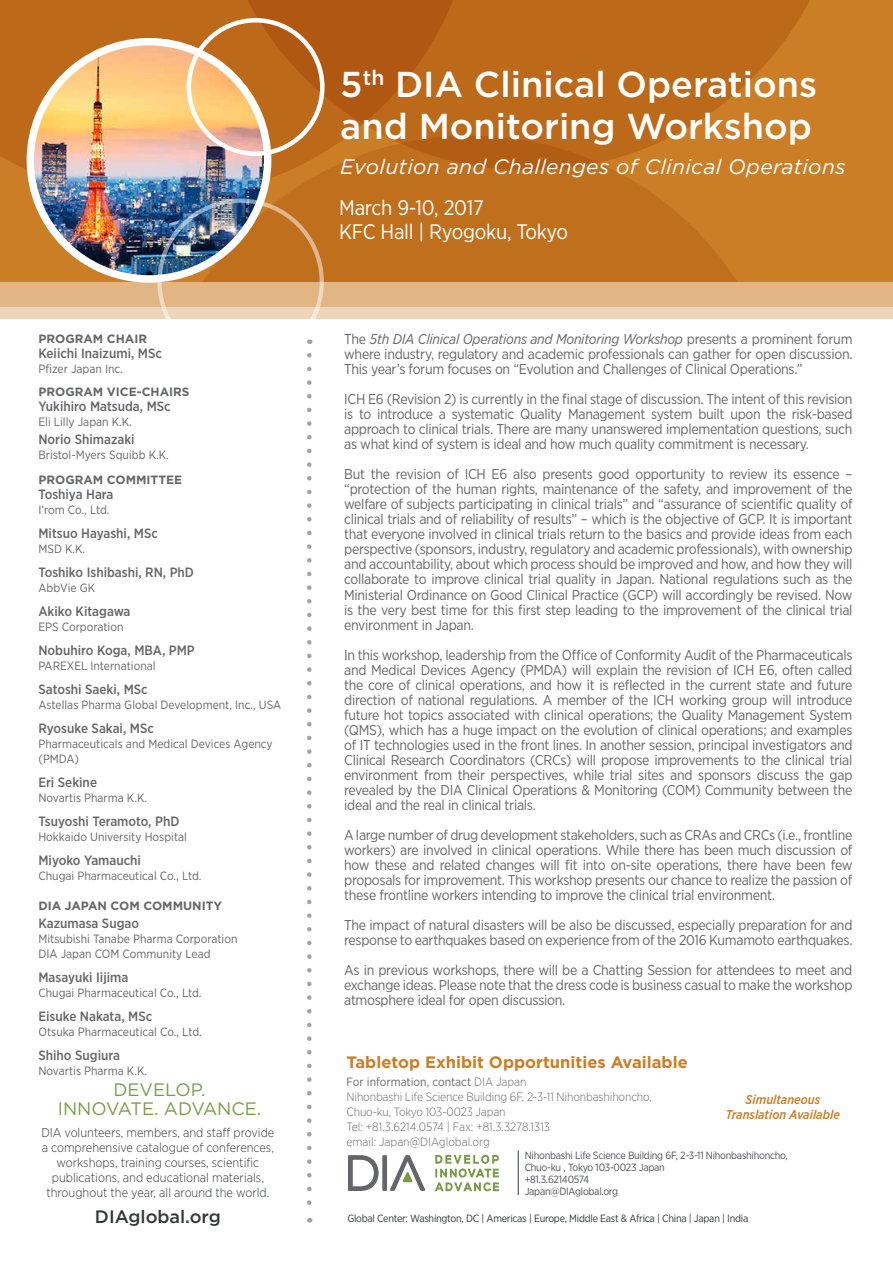
<style>
.page{position:relative;width:893px;height:1263px;background:#fff}
.page>*{position:absolute;margin:0;border:0;box-sizing:border-box;transform-origin:0 0}
.t1{font:500 36px/42px "Gotham";color:#fff}
.t2{font:italic 21px "Gotham";letter-spacing:.015em;color:#fff}
.t3{font:21px/24px "Gotham Narrow";letter-spacing:-.015em;color:#fff}
.t4{font:18px/19.5px "Gotham";color:#7a9c49;text-align:center}
.t5{font:500 18px "Gotham";color:#32393a}
.t6{font:700 16.5px "Gotham";color:#cb7e25}
.t7{font:14.25px/15px "Gotham Narrow";letter-spacing:-.02em;color:#656669;text-align:justify}
.t8{font:500 13.5px "Gotham Narrow";color:#656669}
.t9{font:300 12.75px/15px "Gotham Narrow";color:#32393a;text-align:center}
.t10{font:italic 500 12.75px/15px "Gotham Narrow";color:#cb7e25;text-align:center}
.t11{font:12px/15px "Gotham Narrow";color:#656669}
.t12{font:300 12px/15px "Gotham Narrow";letter-spacing:-.01em;color:#696a6d}
.t13{font:700 12px "Gotham";color:#656669}
.t14{font:10.5px/12px "Gotham Narrow";letter-spacing:-.025em;color:#50525b}
.t15{font:10.5px "Gotham Narrow";letter-spacing:-.025em;color:#32393a}
.s1{font-style:italic}
.s2{font-weight:400}
</style>
<div class="page">
<div style="left:0;top:0;width:893px;height:293px;background:#cb7e25"></div>
<svg style="left:0;top:0;width:211px;height:198px;background:#c06f23"></svg>
<svg style="left:211px;top:0;width:599px;height:136px;background:#bc691c"></svg>
<svg style="left:190px;top:136px;width:547px;height:146px;fill:#c06f1d"></svg>
<div style="left:0;top:282px;width:893px;height:25px;background:#e1b584"></div>
<div style="left:0;top:308px;width:893px;height:11px;background:#eed5ba"></div>
<svg style="left:435px;top:1155px;width:65px;height:36px"></svg>
<svg style="left:348px;top:1155px;width:77px;height:36px"></svg>
<hr style="left:518px;top:1150px;width:1px;height:45px;background:#32393a">
<img style="left:30px;top:42px;width:238px;height:237px;border-radius:119px">
<div style="left:27px;top:38px;width:244px;height:245px;border:7px solid #fff;border-radius:50%"></div>
<div style="left:157px;top:199px;width:167px;height:166px;border:4px solid #fff;border-radius:50%"></div>
<svg style="left:307px;top:355px;width:5px;height:867px"></svg>
<div style="left:187px;top:18px;width:138px;height:138px;border:4px solid #fff;border-radius:50%"></div>
<h1 class="t1" style="left:340px;top:63px;width:478px">5<sup>th</sup> DIA Clinical Operations and Monitoring Workshop</h1>
<h2 class="t2" style="left:340px;top:153px;width:507px">Evolution and Challenges of Clinical Operations</h2>
<h2 class="t3" style="left:339px;top:195px;width:230px">March 9-10, 2017<br>KFC Hall | Ryogoku, Tokyo</h2>
<p class="t7" style="left:344px;top:332px;width:510px">The <span class="s1">5th DIA Clinical Operations and Monitoring Workshop</span> presents a prominent forum where industry, regulatory and academic professionals can gather for open discussion.<br>This year’s forum focuses on “Evolution and Challenges of Clinical Operations.”</p>
<p class="t7" style="left:344px;top:392px;width:510px">ICH E6 (Revision 2) is currently in the final stage of discussion. The intent of this revision is to introduce a systematic Quality Management system built upon the risk-based approach to clinical trials. There are many unanswered implementation questions, such as what kind of system is ideal and how much quality commitment is necessary.</p>
<p class="t7" style="left:344px;top:467px;width:510px">But the revision of ICH E6 also presents good opportunity to review its essence – “protection of the human rights, maintenance of the safety, and improvement of the welfare of subjects participating in clinical trials” and “assurance of scientific quality of clinical trials and of reliability of results” – which is the objective of GCP. It is important that everyone involved in clinical trials return to the basics and provide ideas from each perspective (sponsors, industry, regulatory and academic professionals), with ownership and accountability, about which process should be improved and how, and how they will collaborate to improve clinical trial quality in Japan. National regulations such as the Ministerial Ordinance on Good Clinical Practice (GCP) will accordingly be revised. Now is the very best time for this first step leading to the improvement of the clinical trial environment in Japan.</p>
<p class="t7" style="left:344px;top:647px;width:510px">In this workshop, leadership from the Office of Conformity Audit of the Pharmaceuticals and Medical Devices Agency (PMDA) will explain the revision of ICH E6, often called the core of clinical operations, and how it is reflected in the current state and future direction of national regulations. A member of the ICH working group will introduce future hot topics associated with clinical operations; the Quality Management System (QMS), which has a huge impact on the evolution of clinical operations; and examples of IT technologies used in the front lines. In another session, principal investigators and Clinical Research Coordinators (CRCs) will propose improvements to the clinical trial environment from their perspectives, while trial sites and sponsors discuss the gap revealed by the DIA Clinical Operations &amp; Monitoring (COM) Community between the ideal and the real in clinical trials.</p>
<p class="t7" style="left:344px;top:827px;width:510px">A large number of drug development stakeholders, such as CRAs and CRCs (i.e., frontline workers) are involved in clinical operations. While there has been much discussion of how these and related changes will fit into on-site operations, there have been few proposals for improvement. This workshop presents our chance to realize the passion of these frontline workers intending to improve the clinical trial environment.</p>
<p class="t7" style="left:344px;top:917px;width:510px">The impact of natural disasters will be also be discussed, especially preparation for and response to earthquakes based on experience from of the 2016 Kumamoto earthquakes.</p>
<p class="t7" style="left:344px;top:962px;width:510px">As in previous workshops, there will be a Chatting Session for attendees to meet and exchange ideas. Please note that the dress code is business casual to make the workshop atmosphere ideal for open discussion.</p>
<p class="t13" style="left:38px;top:331px;width:110px">PROGRAM CHAIR</p>
<p class="t8" style="left:38px;top:345px;width:125px">Keiichi Inaizumi, MSc</p>
<p class="t11" style="left:38px;top:361px;width:86px">Pfizer Japan Inc.</p>
<p class="t13" style="left:38px;top:383px;width:153px">PROGRAM VICE-CHAIRS</p>
<p class="t8" style="left:38px;top:397px;width:134px">Yukihiro Matsuda, MSc</p>
<p class="t11" style="left:38px;top:414px;width:95px">Eli Lilly Japan K.K.</p>
<p class="t8" style="left:38px;top:430px;width:98px">Norio Shimazaki</p>
<p class="t11" style="left:38px;top:447px;width:132px">Bristol-Myers Squibb K.K.</p>
<p class="t13" style="left:38px;top:472px;width:145px">PROGRAM COMMITTEE</p>
<p class="t8" style="left:38px;top:486px;width:76px">Toshiya Hara</p>
<p class="t11" style="left:38px;top:502px;width:73px">I’rom Co., Ltd.</p>
<p class="t8" style="left:38px;top:525px;width:121px">Mitsuo Hayashi, MSc</p>
<p class="t11" style="left:38px;top:541px;width:48px">MSD K.K.</p>
<p class="t8" style="left:38px;top:564px;width:157px">Toshiko Ishibashi, RN, PhD</p>
<p class="t11" style="left:38px;top:580px;width:58px">AbbVie GK</p>
<p class="t8" style="left:38px;top:603px;width:94px">Akiko Kitagawa</p>
<p class="t11" style="left:38px;top:619px;width:86px">EPS Corporation</p>
<p class="t8" style="left:38px;top:642px;width:158px">Nobuhiro Koga, MBA, PMP</p>
<p class="t11" style="left:38px;top:658px;width:119px">PAREXEL International</p>
<p class="t8" style="left:38px;top:681px;width:111px">Satoshi Saeki, MSc</p>
<p class="t11" style="left:38px;top:697px;width:244px">Astellas Pharma Global Development, Inc., USA</p>
<p class="t8" style="left:38px;top:720px;width:117px">Ryosuke Sakai, MSc</p>
<p class="t11" style="left:38px;top:736px;width:236px">Pharmaceuticals and Medical Devices Agency (PMDA)</p>
<p class="t8" style="left:38px;top:774px;width:60px">Eri Sekine</p>
<p class="t11" style="left:38px;top:790px;width:110px">Novartis Pharma K.K.</p>
<p class="t8" style="left:38px;top:813px;width:142px">Tsuyoshi Teramoto, PhD</p>
<p class="t11" style="left:38px;top:829px;width:150px">Hokkaido University Hospital</p>
<p class="t8" style="left:38px;top:852px;width:104px">Miyoko Yamauchi</p>
<p class="t11" style="left:38px;top:868px;width:165px">Chugai Pharmaceutical Co., Ltd.</p>
<p class="t13" style="left:38px;top:898px;width:185px">DIA JAPAN COM COMMUNITY</p>
<p class="t8" style="left:38px;top:915px;width:102px">Kazumasa Sugao</p>
<p class="t11" style="left:38px;top:931px;width:200px">Mitsubishi Tanabe Pharma Corporation<br>DIA Japan COM Community Lead</p>
<p class="t8" style="left:38px;top:969px;width:91px">Masayuki Iijima</p>
<p class="t11" style="left:38px;top:985px;width:165px">Chugai Pharmaceutical Co., Ltd.</p>
<p class="t8" style="left:38px;top:1008px;width:115px">Eisuke Nakata, MSc</p>
<p class="t11" style="left:38px;top:1024px;width:165px">Otsuka Pharmaceutical Co., Ltd.</p>
<p class="t8" style="left:38px;top:1047px;width:83px">Shiho Sugiura</p>
<p class="t11" style="left:38px;top:1063px;width:110px">Novartis Pharma K.K.</p>
<p class="t6" style="left:346px;top:1051px;width:343px">Tabletop Exhibit Opportunities Available</p>
<p class="t12" style="left:346px;top:1074px;width:307px"><span class="s2">For information, contact</span> DIA Japan<br>Nihonbashi Life Science Building 6F, 2-3-11 Nihonbashihoncho, Chuo-ku, Tokyo 103-0023 Japan<br>Tel: +81.3.6214.0574 | Fax: +81.3.3278.1313<br>email: Japan@DIAglobal.org</p>
<p class="t4" style="left:58px;top:1079px;width:205px">DEVELOP.<br>INNOVATE. ADVANCE.</p>
<p class="t9" style="left:41px;top:1125px;width:234px">DIA volunteers, members, and staff provide a comprehensive catalogue of conferences, workshops, training courses, scientific publications, and educational materials, throughout the year, all around the world.</p>
<p class="t5" style="left:95px;top:1204px;width:127px">DIAglobal.org</p>
<p class="t15" style="left:347px;top:1212px;width:402px">Global Center: Washington, DC | Americas | Europe, Middle East &amp; Africa | China | Japan | India</p>
<p class="t10" style="left:726px;top:1092px;width:116px">Simultaneous<br>Translation Available</p>
<p class="t14" style="left:525px;top:1149px;width:265px">Nihonbashi Life Science Building 6F, 2-3-11 Nihonbashihoncho, Chuo-ku , Tokyo 103-0023 Japan<br>+81.3.62140574<br>Japan@DIAglobal.org</p>
</div>
